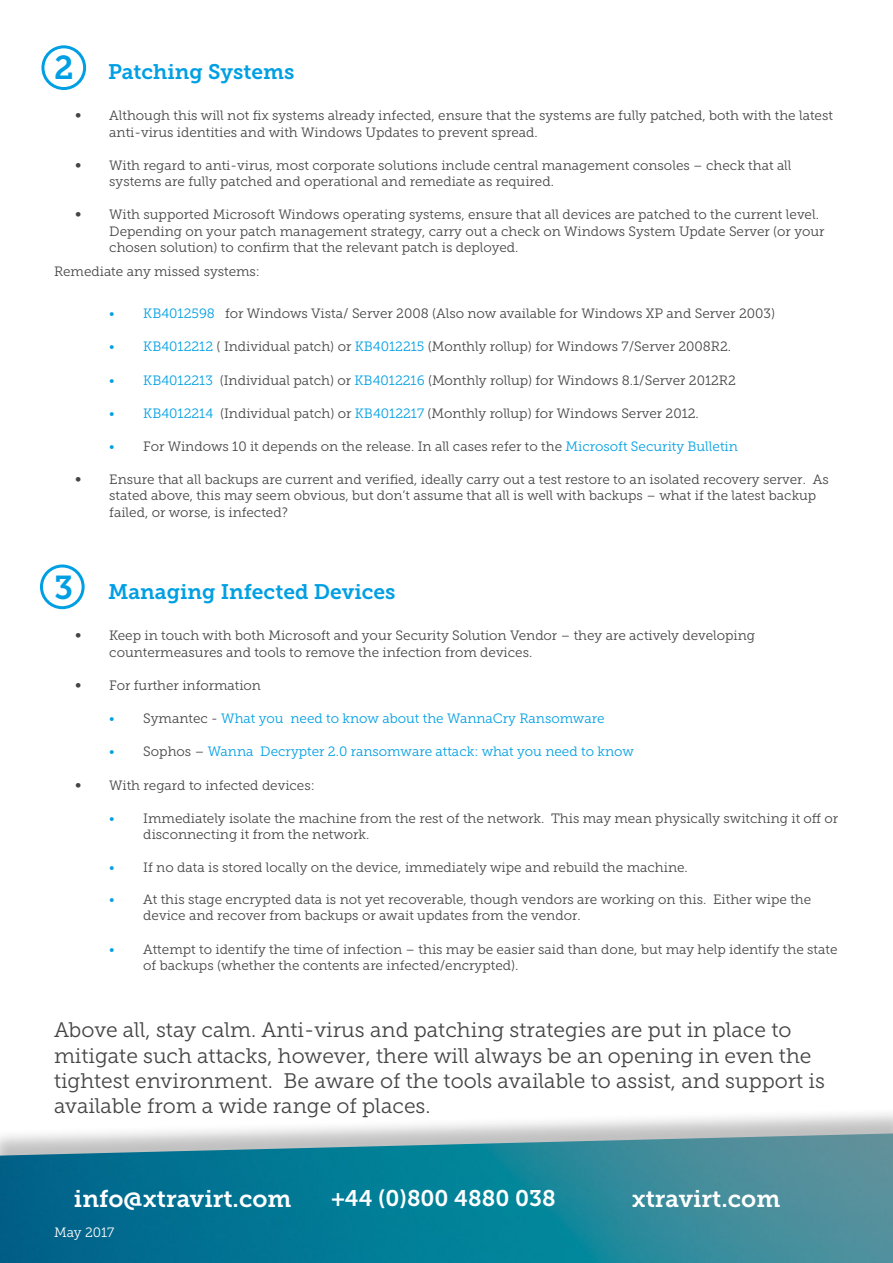
<style>
.page{position:relative;width:893px;height:1263px;background:#fff}
.page>*{position:absolute;margin:0;border:0;box-sizing:border-box;transform-origin:0 0}
.t1{font:24px "Museo Slab 700";color:#fff}
.t2{font:22.5px "Museo Slab 700";color:#fff}
.t3{font:21px/25.2px "Museo Slab 300";color:#454444}
.t4{font:21px "Museo Slab 700";color:#009fe3}
.t5{font:13.5px/16.2px "Museo Slab 300";color:#454545}
.t6{font:13.5px "Museo Slab 300";color:#009fe3}
.t7{font:13.5px "Museo Slab 300";color:#fff}
.s1{font-size:33px}
.s2{color:#009fe3}
.s3{color:#454545}
</style>
<div class="page">
<div style="left:0;top:1107px;width:893px;height:156px;background:#000;opacity:.25"></div>
<img style="left:0;top:1133px;width:893px;height:130px">
<div style="left:40px;top:564px;width:45px;height:45px;border:3px solid #009fe3;border-radius:50%"></div>
<div style="left:41px;top:45px;width:45px;height:45px;border:3px solid #009fe3;border-radius:50%"></div>
<h3 class="t4" style="left:54px;top:60px;width:242px"><span class="s1">2</span> Patching Systems</h3>
<p class="t5" style="left:75px;top:108px;width:8px">∞</p>
<p class="t5" style="left:109px;top:108px;width:725px">Although this will not fix systems already infected, ensure that the systems are fully patched, both with the latest anti-virus identities and with Windows Updates to prevent spread.</p>
<p class="t5" style="left:75px;top:157px;width:8px">∞</p>
<p class="t5" style="left:109px;top:157px;width:684px">With regard to anti-virus, most corporate solutions include central management consoles – check that all systems are fully patched and operational and remediate as required.</p>
<p class="t5" style="left:75px;top:207px;width:8px">∞</p>
<p class="t5" style="left:109px;top:207px;width:717px">With supported Microsoft Windows operating systems, ensure that all devices are patched to the current level.<br>Depending on your patch management strategy, carry out a check on Windows System Update Server (or your chosen solution) to confirm that the relevant patch is deployed.</p>
<p class="t5" style="left:54px;top:264px;width:207px">Remediate any missed systems:</p>
<p class="t5" style="left:109px;top:305px;width:667px"><span class="s2">• KB4012598</span> for Windows Vista/ Server 2008 (Also now available for Windows XP and Server 2003)</p>
<p class="t5" style="left:109px;top:339px;width:623px"><span class="s2">• KB4012212</span> ( Individual patch) or <span class="s2">KB4012215</span> (Monthly rollup) for Windows 7/Server 2008R2.</p>
<p class="t5" style="left:109px;top:372px;width:628px"><span class="s2">• KB4012213</span> (Individual patch) or <span class="s2">KB4012216</span> (Monthly rollup) for Windows 8.1/Server 2012R2</p>
<p class="t5" style="left:109px;top:405px;width:591px"><span class="s2">• KB4012214</span> (Individual patch) or <span class="s2">KB4012217</span> (Monthly rollup) for Windows Server 2012.</p>
<p class="t5" style="left:109px;top:438px;width:630px"><span class="s2">•</span> For Windows 10 it depends on the release. In all cases refer to the <span class="s2">Microsoft Security Bulletin</span></p>
<p class="t5" style="left:75px;top:472px;width:8px">∞</p>
<p class="t5" style="left:109px;top:472px;width:721px">Ensure that all backups are current and verified, ideally carry out a test restore to an isolated recovery server. As stated above, this may seem obvious, but don’t assume that all is well with backups – what if the latest backup failed, or worse, is infected?</p>
<h3 class="t4" style="left:54px;top:579px;width:343px"><span class="s1">3</span> Managing Infected Devices</h3>
<p class="t5" style="left:75px;top:628px;width:8px">∞</p>
<p class="t5" style="left:109px;top:628px;width:647px">Keep in touch with both Microsoft and your Security Solution Vendor – they are actively developing countermeasures and tools to remove the infection from devices.</p>
<p class="t5" style="left:75px;top:677px;width:8px">∞</p>
<p class="t5" style="left:109px;top:677px;width:153px">For further information</p>
<p class="t6" style="left:109px;top:711px;width:497px">• <span class="s3">Symantec -</span> What you need to know about the WannaCry Ransomware</p>
<p class="t6" style="left:109px;top:744px;width:526px">• <span class="s3">Sophos –</span> Wanna Decrypter 2.0 ransomware attack: what you need to know</p>
<p class="t5" style="left:75px;top:777px;width:8px">∞</p>
<p class="t5" style="left:109px;top:777px;width:207px">With regard to infected devices:</p>
<p class="t5" style="left:143px;top:810px;width:696px;text-indent:-34px"><span class="s2">•</span> Immediately isolate the machine from the rest of the network. This may mean physically switching it off or disconnecting it from the network.</p>
<p class="t5" style="left:109px;top:859px;width:580px"><span class="s2">•</span> If no data is stored locally on the device, immediately wipe and rebuild the machine.</p>
<p class="t5" style="left:143px;top:891px;width:669px;text-indent:-34px"><span class="s2">•</span> At this stage encrypted data is not yet recoverable, though vendors are working on this. Either wipe the device and recover from backups or await updates from the vendor.</p>
<p class="t5" style="left:143px;top:941px;width:696px;text-indent:-34px"><span class="s2">•</span> Attempt to identify the time of infection – this may be easier said than done, but may help identify the state of backups (whether the contents are infected/encrypted).</p>
<p class="t3" style="left:54px;top:1018px;width:772px">Above all, stay calm. Anti-virus and patching strategies are put in place to mitigate such attacks, however, there will always be an opening in even the tightest environment. Be aware of the tools available to assist, and support is available from a wide range of places.</p>
<h1 class="t1" style="left:74px;top:1185px;width:219px">info@xtravirt.com</h1>
<h2 class="t2" style="left:331px;top:1185px;width:226px">+44 (0)800 4880 038</h2>
<h1 class="t1" style="left:632px;top:1185px;width:150px">xtravirt.com</h1>
<p class="t7" style="left:54px;top:1225px;width:62px">May 2017</p>
</div>
